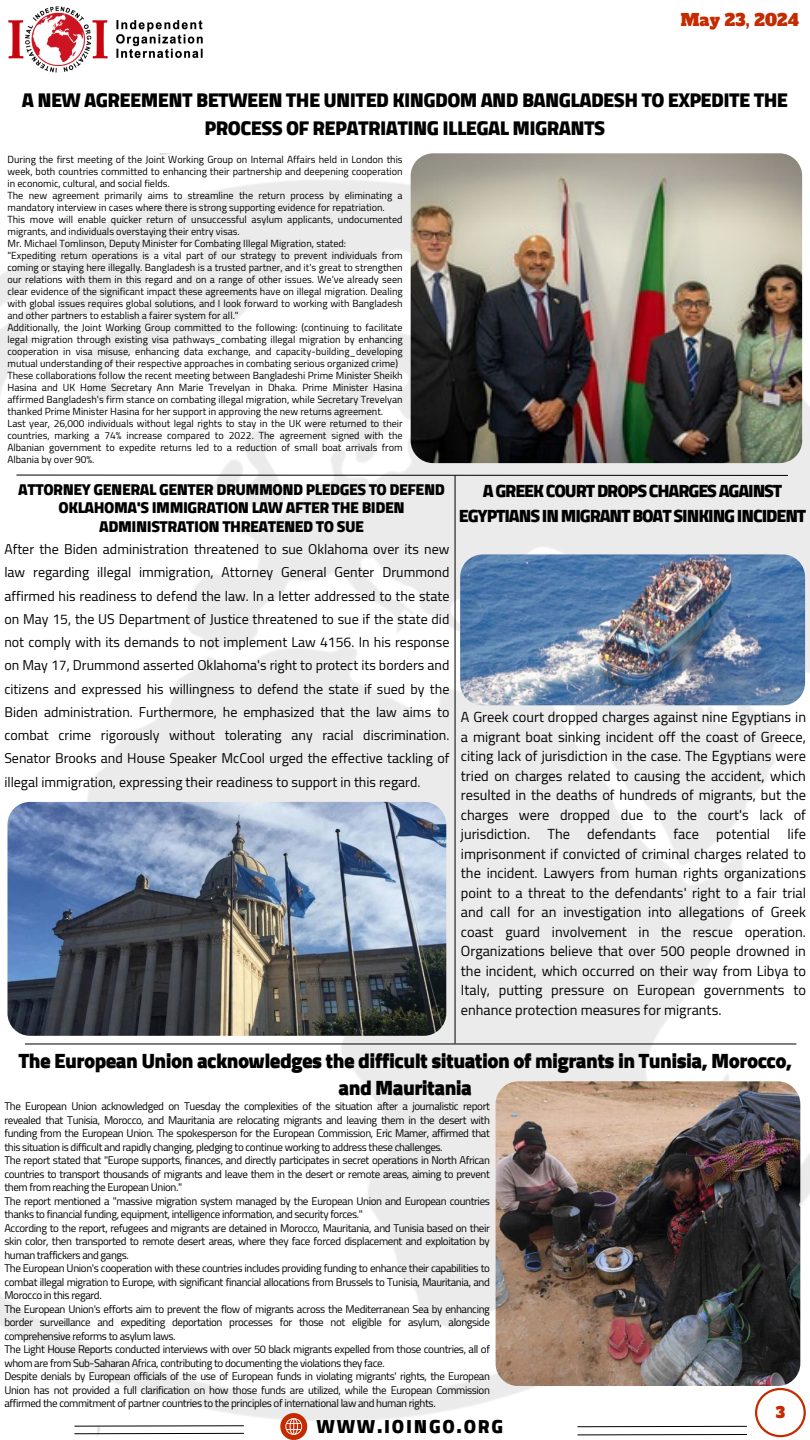
<style>
.page{position:relative;width:810px;height:1440px;background:#fff}
.page>*{position:absolute;margin:0;border:0;box-sizing:border-box;transform-origin:0 0}
.t1{font:900 21px/27.8px "Cairo";letter-spacing:-.03em;color:#000;text-align:center}
.t2{font:900 20.2px/27.8px "Cairo";letter-spacing:-.03em;color:#000;text-align:center}
.t3{font:900 19.2px "Cairo";letter-spacing:.09em;color:#000}
.t4{font:900 18px/24.8px "Cairo";letter-spacing:-.06em;color:#000;text-align:center}
.t5{font:16.3px "Alfa Slab One";color:#c42b00}
.t6{font:900 16px/18.8px "Cairo";letter-spacing:-.03em;color:#000;text-align:center}
.t7{font:15px "Alfa Slab One";color:#c42b00}
.t8{font:14.4px/19.5px "Cairo";color:#000;text-align:justify}
.t9{font:14px/23.2px "Cairo";color:#000;text-align:justify}
.t10{font:11px/13.5px "Cairo";letter-spacing:-.035em;color:#000;text-align:justify}
.t11{font:10.2px/12px "Cairo";color:#000;text-align:justify}
</style>
<div class="page">
<img style="left:0;top:153px;width:810px;height:1283px">
<svg style="left:16px;top:474px;width:772px;height:2px;background:#787878"></svg>
<img style="left:411px;top:153px;width:391px;height:310px;border-radius:22px">
<img style="left:496px;top:1081px;width:304px;height:305px;border-radius:22px">
<hr style="left:25px;top:1044px;width:771px;height:1px;background:#000">
<svg style="left:755px;top:1388px;width:51px;height:49px"></svg>
<svg style="left:74px;top:1425px;width:170px;height:2px"></svg>
<svg style="left:280px;top:1413px;width:27px;height:27px"></svg>
<svg style="left:74px;top:1433px;width:170px;height:2px"></svg>
<svg style="left:577px;top:1426px;width:170px;height:1px"></svg>
<svg style="left:577px;top:1434px;width:170px;height:2px"></svg>
<hr style="left:455px;top:476px;width:1px;height:567px;background:#000">
<img style="left:7px;top:802px;width:439px;height:234px;border-radius:22px">
<img style="left:8px;top:6px;width:195px;height:67px">
<img style="left:460px;top:554px;width:345px;height:151px">
<p class="t5" style="left:681px;top:9px;width:120px">May 23, 2024</p>
<h2 class="t2" style="left:22px;top:86px;width:768px">A NEW AGREEMENT BETWEEN THE UNITED KINGDOM AND BANGLADESH TO EXPEDITE THE<br>PROCESS OF REPATRIATING ILLEGAL MIGRANTS</h2>
<p class="t11" style="left:7px;top:153px;width:397px">During the first meeting of the Joint Working Group on Internal Affairs held in London this week, both countries committed to enhancing their partnership and deepening cooperation in economic, cultural, and social fields.</p>
<p class="t11" style="left:7px;top:189px;width:397px">The new agreement primarily aims to streamline the return process by eliminating a mandatory interview in cases where there is strong supporting evidence for repatriation.</p>
<h6 class="t11" style="left:7px;top:213px;width:397px">This move will enable quicker return of unsuccessful asylum applicants, undocumented migrants, and individuals overstaying their entry visas.</h6>
<p class="t11" style="left:7px;top:237px;width:340px">Mr. Michael Tomlinson, Deputy Minister for Combating Illegal Migration, stated:</p>
<h2 class="t11" style="left:7px;top:249px;width:397px">"Expediting return operations is a vital part of our strategy to prevent individuals from coming or staying here illegally. Bangladesh is a trusted partner, and it's great to strengthen our relations with them in this regard and on a range of other issues. We've already seen clear evidence of the significant impact these agreements have on illegal migration. Dealing with global issues requires global solutions, and I look forward to working with Bangladesh and other partners to establish a fairer system for all."</h2>
<p class="t11" style="left:7px;top:321px;width:397px">Additionally, the Joint Working Group committed to the following: (continuing to facilitate legal migration through existing visa pathways_combating illegal migration by enhancing cooperation in visa misuse, enhancing data exchange, and capacity-building_developing mutual understanding of their respective approaches in combating serious organized crime)</p>
<p class="t11" style="left:7px;top:369px;width:397px">These collaborations follow the recent meeting between Bangladeshi Prime Minister Sheikh Hasina and UK Home Secretary Ann Marie Trevelyan in Dhaka. Prime Minister Hasina affirmed Bangladesh's firm stance on combating illegal migration, while Secretary Trevelyan thanked Prime Minister Hasina for her support in approving the new returns agreement.</p>
<p class="t11" style="left:7px;top:417px;width:397px">Last year, 26,000 individuals without legal rights to stay in the UK were returned to their countries, marking a 74% increase compared to 2022. The agreement signed with the Albanian government to expedite returns led to a reduction of small boat arrivals from Albania by over 90%.</p>
<p class="t6" style="left:18px;top:480px;width:428px">ATTORNEY GENERAL GENTER DRUMMOND PLEDGES TO DEFEND<br>OKLAHOMA'S IMMIGRATION LAW AFTER THE BIDEN<br>ADMINISTRATION THREATENED TO SUE</p>
<p class="t9" style="left:4px;top:538px;width:447px">After the Biden administration threatened to sue Oklahoma over its new law regarding illegal immigration, Attorney General Genter Drummond affirmed his readiness to defend the law. In a letter addressed to the state on May 15, the US Department of Justice threatened to sue if the state did not comply with its demands to not implement Law 4156. In his response on May 17, Drummond asserted Oklahoma's right to protect its borders and citizens and expressed his willingness to defend the state if sued by the Biden administration. Furthermore, he emphasized that the law aims to combat crime rigorously without tolerating any racial discrimination.<br>Senator Brooks and House Speaker McCool urged the effective tackling of illegal immigration, expressing their readiness to support in this regard.</p>
<p class="t4" style="left:459px;top:479px;width:349px">A GREEK COURT DROPS CHARGES AGAINST<br>EGYPTIANS IN MIGRANT BOAT SINKING INCIDENT</p>
<p class="t8" style="left:461px;top:708px;width:347px">A Greek court dropped charges against nine Egyptians in a migrant boat sinking incident off the coast of Greece, citing lack of jurisdiction in the case. The Egyptians were tried on charges related to causing the accident, which resulted in the deaths of hundreds of migrants, but the charges were dropped due to the court's lack of jurisdiction. The defendants face potential life imprisonment if convicted of criminal charges related to the incident. Lawyers from human rights organizations point to a threat to the defendants' right to a fair trial and call for an investigation into allegations of Greek coast guard involvement in the rescue operation.<br>Organizations believe that over 500 people drowned in the incident, which occurred on their way from Libya to Italy, putting pressure on European governments to enhance protection measures for migrants.</p>
<p class="t1" style="left:19px;top:1047px;width:775px">The European Union acknowledges the difficult situation of migrants in Tunisia, Morocco, and Mauritania</p>
<p class="t10" style="left:4px;top:1100px;width:487px">The European Union acknowledged on Tuesday the complexities of the situation after a journalistic report revealed that Tunisia, Morocco, and Mauritania are relocating migrants and leaving them in the desert with funding from the European Union. The spokesperson for the European Commission, Eric Mamer, affirmed that this situation is difficult and rapidly changing, pledging to continue working to address these challenges.</p>
<p class="t10" style="left:4px;top:1154px;width:487px">The report stated that "Europe supports, finances, and directly participates in secret operations in North African countries to transport thousands of migrants and leave them in the desert or remote areas, aiming to prevent them from reaching the European Union."</p>
<p class="t10" style="left:4px;top:1194px;width:487px">The report mentioned a "massive migration system managed by the European Union and European countries thanks to financial funding, equipment, intelligence information, and security forces."</p>
<p class="t10" style="left:4px;top:1221px;width:487px">According to the report, refugees and migrants are detained in Morocco, Mauritania, and Tunisia based on their skin color, then transported to remote desert areas, where they face forced displacement and exploitation by human traffickers and gangs.</p>
<p class="t10" style="left:4px;top:1262px;width:487px">The European Union's cooperation with these countries includes providing funding to enhance their capabilities to combat illegal migration to Europe, with significant financial allocations from Brussels to Tunisia, Mauritania, and Morocco in this regard.</p>
<p class="t10" style="left:4px;top:1302px;width:487px">The European Union's efforts aim to prevent the flow of migrants across the Mediterranean Sea by enhancing border surveillance and expediting deportation processes for those not eligible for asylum, alongside comprehensive reforms to asylum laws.</p>
<p class="t10" style="left:4px;top:1343px;width:487px">The Light House Reports conducted interviews with over 50 black migrants expelled from those countries, all of whom are from Sub-Saharan Africa, contributing to documenting the violations they face.</p>
<p class="t10" style="left:4px;top:1370px;width:487px">Despite denials by European officials of the use of European funds in violating migrants' rights, the European Union has not provided a full clarification on how those funds are utilized, while the European Commission affirmed the commitment of partner countries to the principles of international law and human rights.</p>
<p class="t3" style="left:317px;top:1415px;width:188px">WWW.IOINGO.ORG</p>
<p class="t7" style="left:776px;top:1402px;width:11px">3</p>
</div>
